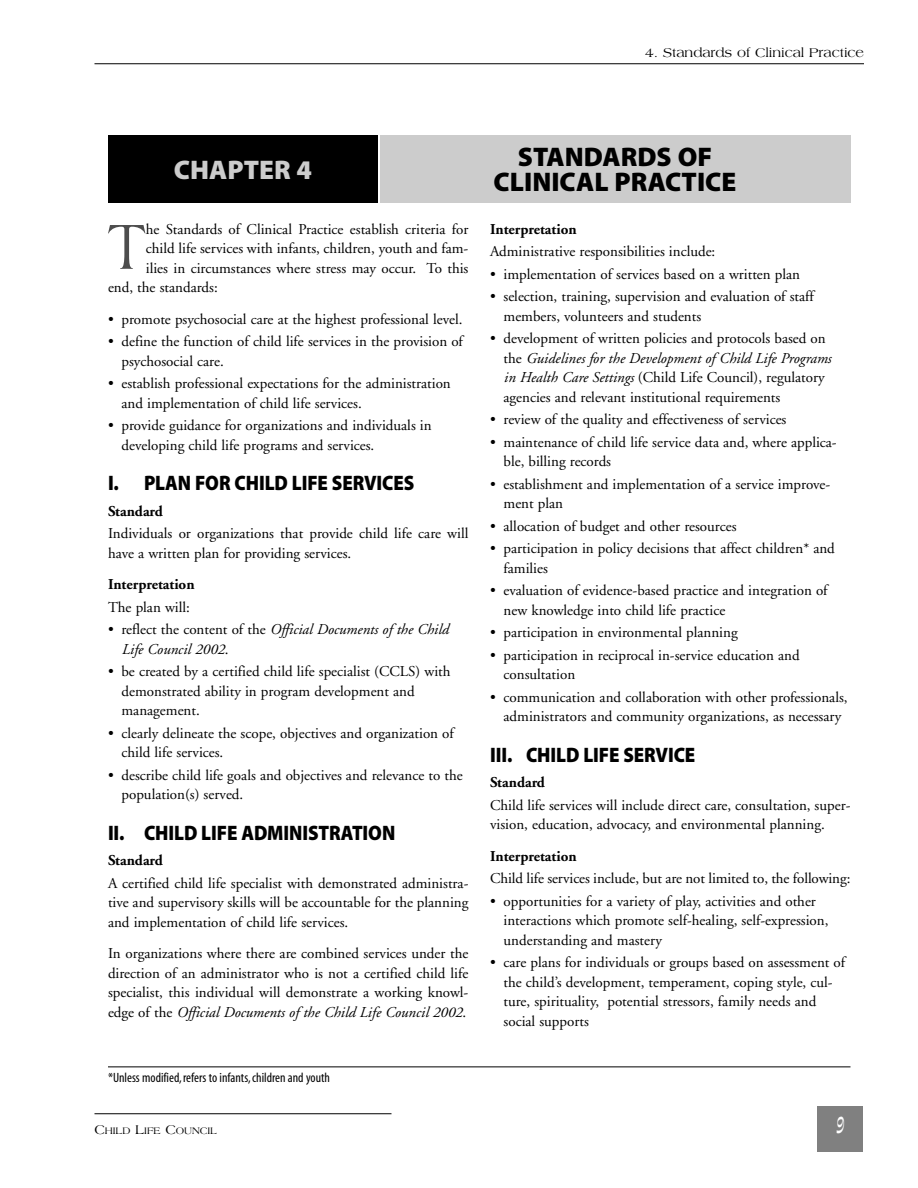
<style>
.page{position:relative;width:918px;height:1188px;background:#fff}
.page>*{position:absolute;margin:0;border:0;box-sizing:border-box;transform-origin:0 0}
.t1{font:68.4px "Americana";color:#4d4d4d;scale:.8 1}
.t2{font:900 27px/25.5px "Myriad Pro";color:#000;text-align:center}
.t3{font:900 27px "Myriad Pro";color:#ccc}
.t4{font:500 condensed 25.5px "Graphite";color:#fff;scale:.65 1}
.t5{font:900 21px "Myriad Pro";letter-spacing:-.005em;color:#000;scale:.9 1}
.t6{font:15px/19.5px "Adobe Garamond";color:#000}
.t7{font:700 15px "Adobe Garamond";color:#000}
.t8{font:italic 15px/19.5px "Adobe Garamond";color:#000}
.t9{font:condensed 13.5px "Myriad";color:#000}
.t10{font:13.5px "Americana";color:#000}
.t11{font:10.2px "Americana";color:#000}
.s1{font-style:normal}
.s2{font-style:italic}
.s3{font-size:13.5px}
</style>
<div class="page">
<hr style="left:94px;top:63px;width:770px;height:1px;background:#000">
<div style="left:818px;top:1106px;width:45px;height:46px;background:#808080"></div>
<hr style="left:94px;top:1113px;width:298px;height:1px;background:#000">
<div style="left:380px;top:135px;width:470px;height:67px;background:#ccc"></div>
<div style="left:108px;top:135px;width:270px;height:67px;background:#000"></div>
<hr style="left:108px;top:1066px;width:742px;height:1px;background:#000">
<p class="t10" style="left:645px;top:47px;width:220px">4. Standards of Clinical Practice</p>
<h2 class="t3" style="left:174px;top:159px;width:140px">CHAPTER 4</h2>
<h1 class="t1" style="left:107px;top:219px;width:50px">T</h1>
<p class="t6" style="left:146px;top:220px;width:324px">he Standards of Clinical Practice establish criteria for</p>
<p class="t6" style="left:146px;top:240px;width:324px">child life services with infants, children, youth and fam-</p>
<p class="t6" style="left:146px;top:259px;width:324px">ilies in circumstances where stress may occur. To this</p>
<p class="t6" style="left:108px;top:279px;width:111px">end, the standards:</p>
<p class="t6" style="left:108px;top:310px;width:356px">• promote psychosocial care at the highest professional level.</p>
<p class="t6" style="left:122px;top:333px;width:343px;text-indent:-14px">• define the function of child life services in the provision of psychosocial care.</p>
<p class="t6" style="left:122px;top:375px;width:331px;text-indent:-14px">• establish professional expectations for the administration and implementation of child life services.</p>
<p class="t6" style="left:122px;top:417px;width:312px;text-indent:-14px">• provide guidance for organizations and individuals in developing child life programs and services.</p>
<h3 class="t5" style="left:108px;top:475px;width:342px">I. PLAN FOR CHILD LIFE SERVICES</h3>
<p class="t7" style="left:108px;top:505px;width:56px">Standard</p>
<p class="t6" style="left:108px;top:525px;width:362px">Individuals or organizations that provide child life care will have a written plan for providing services.</p>
<p class="t7" style="left:108px;top:578px;width:88px">Interpretation</p>
<p class="t6" style="left:108px;top:599px;width:83px">The plan will:</p>
<p class="t8" style="left:122px;top:621px;width:329px;text-indent:-14px"><span class="s1">• reflect the content of the</span> Official Documents of the Child<br>Life Council 2002<span class="s1">.</span></p>
<p class="t6" style="left:122px;top:663px;width:331px;text-indent:-14px">• be created by a certified child life specialist (CCLS) with demonstrated ability in program development and management.</p>
<p class="t6" style="left:122px;top:725px;width:334px;text-indent:-14px">• clearly delineate the scope, objectives and organization of child life services.</p>
<p class="t6" style="left:122px;top:767px;width:343px;text-indent:-14px">• describe child life goals and objectives and relevance to the population(s) served.</p>
<h3 class="t5" style="left:108px;top:825px;width:321px">II. CHILD LIFE ADMINISTRATION</h3>
<p class="t7" style="left:108px;top:854px;width:56px">Standard</p>
<p class="t6" style="left:108px;top:875px;width:362px;text-align:justify">A certified child life specialist with demonstrated administra&shy;tive and supervisory skills will be accountable for the planning and implementation of child life services.</p>
<p class="t6" style="left:108px;top:945px;width:362px;text-align:justify">In organizations where there are combined services under the direction of an administrator who is not a certified child life specialist, this individual will demonstrate a working knowl&shy;edge of the <span class="s2">Official Documents of the Child Life Council 2002</span>.</p>
<p class="t9" style="left:108px;top:1073px;width:223px">*Unless modified, refers to infants, children and youth</p>
<h2 class="t2" style="left:494px;top:146px;width:244px">STANDARDS OF<br>CLINICAL PRACTICE</h2>
<p class="t7" style="left:490px;top:223px;width:88px">Interpretation</p>
<p class="t6" style="left:490px;top:243px;width:227px">Administrative responsibilities include:</p>
<p class="t6" style="left:490px;top:265px;width:312px">• implementation of services based on a written plan</p>
<p class="t6" style="left:504px;top:288px;width:312px;text-indent:-14px">• selection, training, supervision and evaluation of staff members, volunteers and students</p>
<p class="t6" style="left:504px;top:330px;width:329px;text-indent:-14px">• development of written policies and protocols based on the <span class="s2">Guidelines for the Development of Child Life Programs in Health Care Settings</span> (Child Life Council), regulatory agencies and relevant institutional requirements</p>
<p class="t6" style="left:490px;top:411px;width:298px">• review of the quality and effectiveness of services</p>
<p class="t6" style="left:504px;top:434px;width:335px;text-indent:-14px">• maintenance of child life service data and, where applica&shy;ble, billing records</p>
<p class="t6" style="left:504px;top:476px;width:328px;text-indent:-14px">• establishment and implementation of a service improve&shy;ment plan</p>
<p class="t6" style="left:490px;top:518px;width:248px">• allocation of budget and other resources</p>
<p class="t6" style="left:504px;top:540px;width:333px;text-indent:-14px">• participation in policy decisions that affect children* and families</p>
<p class="t6" style="left:504px;top:582px;width:326px;text-indent:-14px">• evaluation of evidence-based practice and integration of new knowledge into child life practice</p>
<p class="t6" style="left:490px;top:624px;width:249px">• participation in environmental planning</p>
<p class="t6" style="left:504px;top:647px;width:298px;text-indent:-14px">• participation in reciprocal in-service education and consultation</p>
<p class="t6" style="left:490px;top:689px;width:359px;text-align:center">• communication and collaboration with other professionals, administrators and community organizations, as necessary</p>
<h3 class="t5" style="left:490px;top:747px;width:230px">III. CHILD LIFE SERVICE</h3>
<p class="t7" style="left:490px;top:777px;width:56px">Standard</p>
<p class="t6" style="left:490px;top:797px;width:362px">Child life services will include direct care, consultation, super&shy;vision, education, advocacy, and environmental planning.</p>
<p class="t7" style="left:490px;top:850px;width:88px">Interpretation</p>
<p class="t6" style="left:490px;top:870px;width:362px">Child life services include, but are not limited to, the following:</p>
<p class="t6" style="left:504px;top:893px;width:326px;text-indent:-14px">• opportunities for a variety of play, activities and other interactions which promote self-healing, self-expression, understanding and mastery</p>
<p class="t6" style="left:504px;top:954px;width:343px;text-indent:-14px">• care plans for individuals or groups based on assessment of the child’s development, temperament, coping style, cul&shy;ture, spirituality, potential stressors, family needs and social supports</p>
<p class="t11" style="left:94px;top:1126px;width:124px"><span class="s3">C</span>HILD <span class="s3">L</span>IFE <span class="s3">C</span>OUNCIL</p>
<h3 class="t4" style="left:837px;top:1116px;width:13px">9</h3>
</div>
